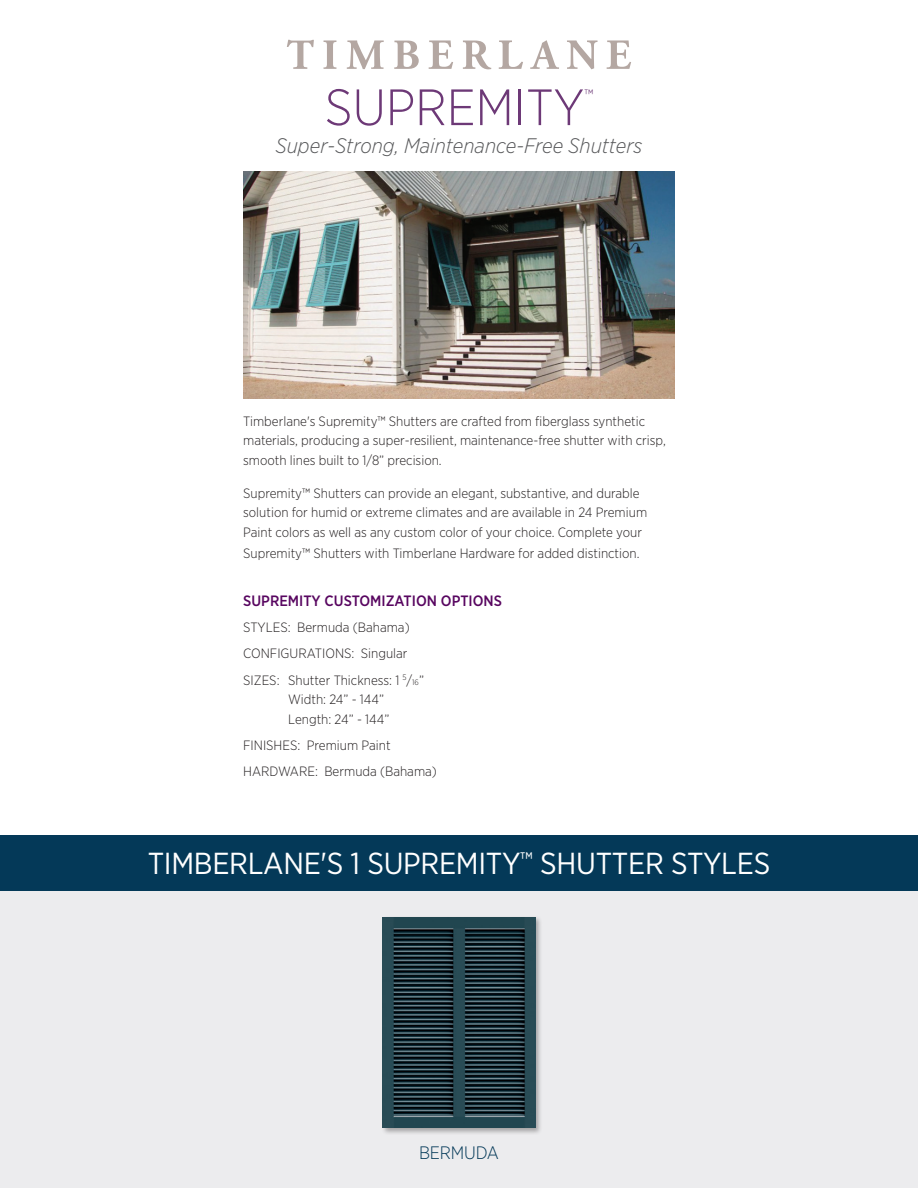
<style>
.page{position:relative;width:918px;height:1188px;background:#fff}
.page>*{position:absolute;margin:0;border:0;box-sizing:border-box;transform-origin:0 0}
.t1{font:300 51px "Gotham Narrow";color:#6d3977}
.t2{font:30.3px "Gotham Narrow";letter-spacing:-.01em;color:#fff}
.t3{font:italic 300 21px "Gotham Narrow";color:#57585a}
.t4{font:300 18px "Gotham Narrow";letter-spacing:-.01em;color:#043958}
.t5{font:500 15px "Gotham Narrow";color:#580660}
.t6{font:300 15px "Gotham Narrow";color:#6d3977}
.t7{font:300 13.5px/19.5px "Gotham Narrow";color:#231f20}
.s1{font-size:7.8px}
</style>
<div class="page">
<img style="left:243px;top:171px;width:432px;height:228px">
<div style="left:0;top:836px;width:918px;height:352px;background:#ececee"></div>
<div style="left:0;top:836px;width:918px;height:55px;background:#043958"></div>
<svg style="left:287px;top:40px;width:27px;height:29px"></svg>
<svg style="left:324px;top:40px;width:12px;height:29px"></svg>
<svg style="left:347px;top:40px;width:37px;height:29px"></svg>
<svg style="left:394px;top:41px;width:25px;height:28px"></svg>
<svg style="left:429px;top:40px;width:24px;height:29px"></svg>
<svg style="left:463px;top:41px;width:28px;height:28px"></svg>
<svg style="left:499px;top:40px;width:24px;height:29px"></svg>
<svg style="left:530px;top:40px;width:29px;height:29px"></svg>
<svg style="left:567px;top:40px;width:31px;height:29px"></svg>
<svg style="left:607px;top:40px;width:24px;height:29px"></svg>
<div style="left:381px;top:916px;width:162px;height:219px;background:#231f20;opacity:.36"></div>
<img style="left:383px;top:917px;width:152px;height:211px">
<p class="t1" style="left:325px;top:76px;width:261px">SUPREMITY</p>
<p class="t6" style="left:584px;top:85px;width:10px">™</p>
<p class="t3" style="left:275px;top:133px;width:369px">Super-Strong, Maintenance-Free Shutters</p>
<p class="t7" style="left:243px;top:411px;width:424px">Timberlane's Supremity™ Shutters are crafted from fiberglass synthetic materials, producing a super-resilient, maintenance-free shutter with crisp, smooth lines built to 1/8” precision.</p>
<p class="t7" style="left:243px;top:483px;width:406px">Supremity™ Shutters can provide an elegant, substantive, and durable solution for humid or extreme climates and are available in 24 Premium<br>Paint colors as well as any custom color of your choice. Complete your</p>
<p class="t7" style="left:243px;top:543px;width:398px">Supremity™ Shutters with Timberlane Hardware for added distinction.</p>
<p class="t5" style="left:243px;top:591px;width:260px">SUPREMITY CUSTOMIZATION OPTIONS</p>
<p class="t7" style="left:243px;top:617px;width:168px">STYLES: Bermuda (Bahama)</p>
<p class="t7" style="left:243px;top:644px;width:166px">CONFIGURATIONS: Singular</p>
<p class="t7" style="left:288px;top:670px;width:137px;text-indent:-45px">SIZES: Shutter Thickness: 1 <sup>5</sup>/<span class="s1">16</span>”<br>Width: 24” - 144”<br>Length: 24” - 144”</p>
<p class="t7" style="left:243px;top:735px;width:149px">FINISHES: Premium Paint</p>
<p class="t7" style="left:243px;top:761px;width:195px">HARDWARE: Bermuda (Bahama)</p>
<p class="t2" style="left:148px;top:845px;width:624px">TIMBERLANE'S 1 SUPREMITY<sup>™</sup> SHUTTER STYLES</p>
<p class="t4" style="left:419px;top:1142px;width:81px">BERMUDA</p>
</div>
